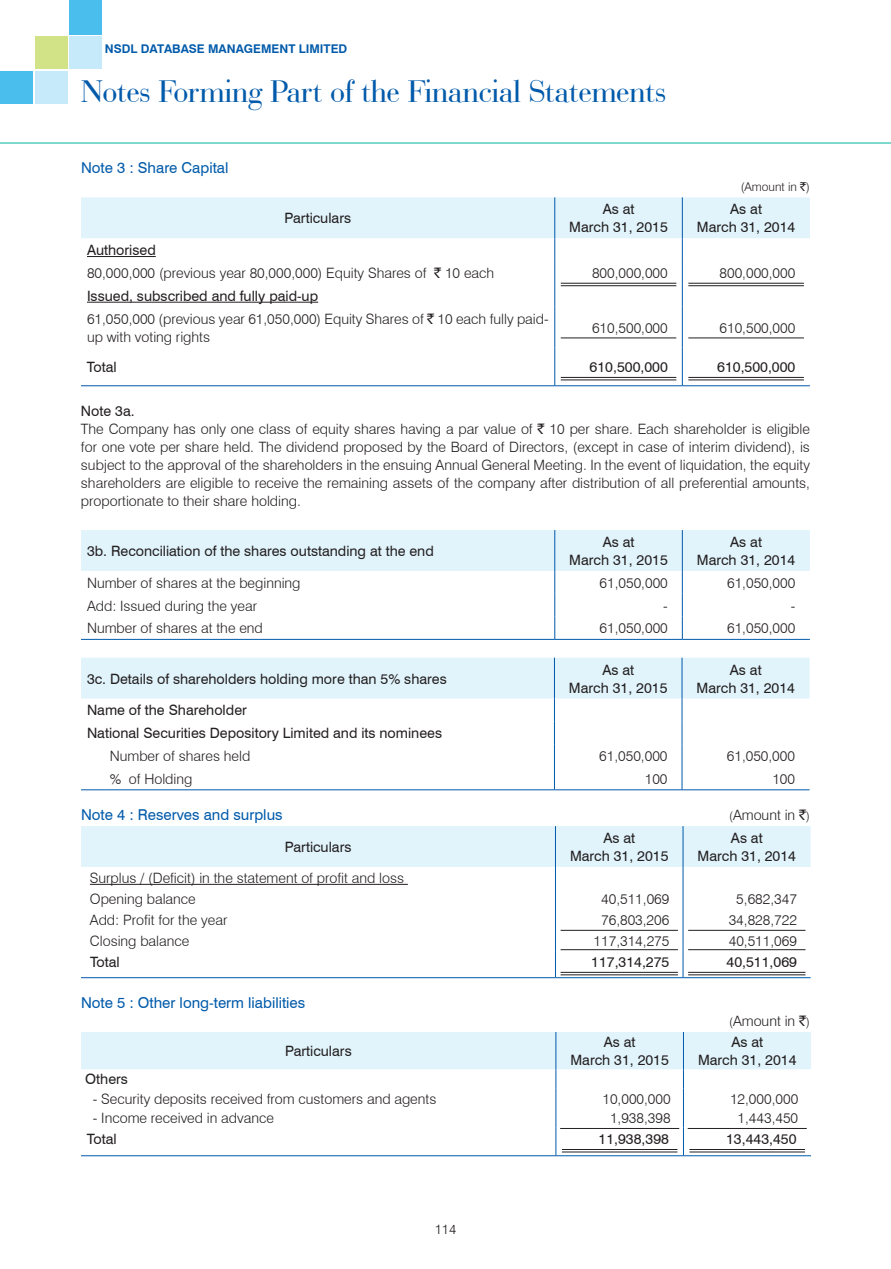
<style>
.page{position:relative;width:891px;height:1269px;background:#fff}
.page>*{position:absolute;margin:0;border:0;box-sizing:border-box;transform-origin:0 0}
.t1{font:33px "Bauer Bodoni BT";color:#015aaa}
.t2{font:15px "Swiss 721 BT";color:#015aaa}
.t3{font:300 14.25px/18px "Swiss 721 BT";color:#231f20}
.t4{font:14.25px/18px "Swiss 721 BT";color:#231f20;text-align:center}
.t5{font:300 13.5px "Swiss 721 BT";color:#231f20}
.t6{font:700 12px "Swiss 721 BT";color:#015aaa}
.t7{font:300 12px "Swiss 721 BT";color:#231f20}
.s1{font-family:"Rupee Foradian";font-weight:400}
.s2{font-weight:400}
.s3{font-size:12px}
</style>
<div class="page">
<hr style="left:0;top:143px;width:891px;height:1px;background:#00b59d">
<div style="left:69px;top:0;width:32px;height:35px;background:#4abfee"></div>
<div style="left:69px;top:37px;width:32px;height:32px;background:#c6eafa"></div>
<div style="left:35px;top:37px;width:32px;height:32px;background:#d2e287"></div>
<div style="left:35px;top:71px;width:32px;height:33px;background:#c6eafa"></div>
<div style="left:0;top:71px;width:33px;height:33px;background:#4abfee"></div>
<svg style="left:81px;top:197px;width:729px;height:110px"></svg>
<hr style="left:554px;top:307px;width:1px;height:41px;background:#015aaa">
<hr style="left:682px;top:307px;width:1px;height:41px;background:#015aaa">
<hr style="left:554px;top:348px;width:1px;height:37px;background:#015aaa">
<hr style="left:682px;top:348px;width:1px;height:37px;background:#015aaa">
<hr style="left:81px;top:385px;width:474px;height:1px;background:#015aaa">
<hr style="left:555px;top:385px;width:127px;height:1px;background:#015aaa">
<hr style="left:682px;top:385px;width:128px;height:1px;background:#015aaa">
<hr style="left:87px;top:256px;width:69px;height:1px;background:#231f20">
<hr style="left:561px;top:283px;width:115px;height:1px;background:#231f20">
<hr style="left:561px;top:285px;width:115px;height:1px;background:#231f20">
<hr style="left:688px;top:283px;width:116px;height:1px;background:#231f20">
<hr style="left:688px;top:285px;width:116px;height:1px;background:#231f20">
<hr style="left:87px;top:302px;width:231px;height:1px;background:#231f20">
<hr style="left:561px;top:338px;width:115px;height:1px;background:#231f20">
<hr style="left:688px;top:338px;width:116px;height:1px;background:#231f20">
<hr style="left:561px;top:377px;width:115px;height:1px;background:#231f20">
<hr style="left:561px;top:380px;width:115px;height:1px;background:#231f20">
<hr style="left:688px;top:377px;width:116px;height:1px;background:#231f20">
<hr style="left:688px;top:380px;width:116px;height:1px;background:#231f20">
<svg style="left:81px;top:530px;width:729px;height:109px"></svg>
<hr style="left:81px;top:639px;width:474px;height:1px;background:#015aaa">
<hr style="left:555px;top:639px;width:127px;height:1px;background:#015aaa">
<hr style="left:682px;top:639px;width:128px;height:1px;background:#015aaa">
<svg style="left:81px;top:658px;width:729px;height:132px"></svg>
<hr style="left:81px;top:790px;width:473px;height:1px;background:#015aaa">
<hr style="left:554px;top:790px;width:128px;height:1px;background:#015aaa">
<hr style="left:682px;top:790px;width:128px;height:1px;background:#015aaa">
<svg style="left:81px;top:826px;width:730px;height:151px"></svg>
<hr style="left:81px;top:977px;width:474px;height:1px;background:#015aaa">
<hr style="left:555px;top:977px;width:128px;height:1px;background:#015aaa">
<hr style="left:683px;top:977px;width:128px;height:1px;background:#015aaa">
<hr style="left:90px;top:884px;width:318px;height:1px;background:#231f20">
<hr style="left:561px;top:930px;width:117px;height:1px;background:#231f20">
<hr style="left:688px;top:930px;width:118px;height:1px;background:#231f20">
<hr style="left:561px;top:949px;width:117px;height:1px;background:#231f20">
<hr style="left:561px;top:972px;width:117px;height:1px;background:#231f20">
<hr style="left:561px;top:975px;width:117px;height:1px;background:#231f20">
<hr style="left:688px;top:949px;width:118px;height:1px;background:#231f20">
<hr style="left:688px;top:972px;width:118px;height:1px;background:#231f20">
<hr style="left:688px;top:975px;width:118px;height:1px;background:#231f20">
<svg style="left:81px;top:1032px;width:730px;height:123px"></svg>
<hr style="left:81px;top:1155px;width:475px;height:1px;background:#015aaa">
<hr style="left:556px;top:1155px;width:127px;height:1px;background:#015aaa">
<hr style="left:683px;top:1155px;width:128px;height:1px;background:#015aaa">
<hr style="left:560px;top:1128px;width:119px;height:1px;background:#231f20">
<hr style="left:688px;top:1128px;width:119px;height:1px;background:#231f20">
<hr style="left:562px;top:1149px;width:115px;height:1px;background:#231f20">
<hr style="left:562px;top:1152px;width:115px;height:1px;background:#231f20">
<hr style="left:689px;top:1149px;width:116px;height:1px;background:#231f20">
<hr style="left:689px;top:1152px;width:116px;height:1px;background:#231f20">
<p class="t6" style="left:105px;top:41px;width:244px">NSDL DATABASE MANAGEMENT LIMITED</p>
<h1 class="t1" style="left:81px;top:71px;width:586px">Notes Forming Part of the Financial Statements</h1>
<p class="t2" style="left:81px;top:158px;width:149px">Note 3 : Share Capital</p>
<p class="t7" style="left:741px;top:180px;width:71px">(Amount in <span class="s1">`</span>)</p>
<p class="t4" style="left:285px;top:209px;width:68px">Particulars</p>
<p class="t4" style="left:569px;top:200px;width:100px">As at<br>March 31, 2015</p>
<p class="t4" style="left:697px;top:200px;width:100px">As at<br>March 31, 2014</p>
<p class="t3" style="left:87px;top:238px;width:409px;line-height:22.8px"><span class="s2">Authorised<br></span>80,000,000 (previous year 80,000,000) Equity Shares of <span class="s1">`</span> 10 each</p>
<p class="t3" style="left:592px;top:264px;width:77px">800,000,000</p>
<p class="t3" style="left:720px;top:264px;width:77px">800,000,000</p>
<p class="t3" style="left:87px;top:284px;width:463px;line-height:22.8px"><span class="s2">Issued, subscribed and fully paid-up<br></span>61,050,000 (previous year 61,050,000) Equity Shares of <span class="s1">`</span> 10 each fully paid-</p>
<p class="t3" style="left:87px;top:327px;width:125px">up with voting rights</p>
<p class="t3" style="left:592px;top:318px;width:77px">610,500,000</p>
<p class="t3" style="left:720px;top:318px;width:77px">610,500,000</p>
<p class="t4" style="left:87px;top:357px;width:31px">Total</p>
<p class="t4" style="left:590px;top:357px;width:80px">610,500,000</p>
<p class="t4" style="left:717px;top:357px;width:80px">610,500,000</p>
<p class="t3" style="left:81px;top:402px;width:730px"><span class="s2">Note 3a.<br></span>The Company has only one class of equity shares having a par value of <span class="s1">`</span> 10 per share. Each shareholder is eligible for one vote per share held. The dividend proposed by the Board of Directors, (except in case of interim dividend), is subject to the approval of the shareholders in the ensuing Annual General Meeting. In the event of liquidation, the equity shareholders are eligible to receive the remaining assets of the company after distribution of all preferential amounts, proportionate to their share holding.</p>
<p class="t4" style="left:87px;top:541px;width:348px">3b. Reconciliation of the shares outstanding at the end</p>
<p class="t4" style="left:569px;top:532px;width:100px">As at<br>March 31, 2015</p>
<p class="t4" style="left:697px;top:532px;width:100px">As at<br>March 31, 2014</p>
<p class="t3" style="left:87px;top:574px;width:215px">Number of shares at the beginning</p>
<p class="t3" style="left:600px;top:574px;width:70px">61,050,000</p>
<p class="t3" style="left:727px;top:574px;width:70px">61,050,000</p>
<p class="t3" style="left:87px;top:596px;width:172px">Add: Issued during the year</p>
<p class="t3" style="left:663px;top:596px;width:6px">-</p>
<p class="t3" style="left:791px;top:596px;width:6px">-</p>
<p class="t3" style="left:87px;top:619px;width:177px">Number of shares at the end</p>
<p class="t3" style="left:600px;top:619px;width:70px">61,050,000</p>
<p class="t3" style="left:727px;top:619px;width:70px">61,050,000</p>
<p class="t4" style="left:87px;top:669px;width:361px">3c. Details of shareholders holding more than 5% shares</p>
<p class="t4" style="left:569px;top:660px;width:100px">As at<br>March 31, 2015</p>
<p class="t4" style="left:697px;top:660px;width:100px">As at<br>March 31, 2014</p>
<p class="t4" style="left:87px;top:698px;width:357px;line-height:22.8px;text-align:left">Name of the Shareholder<br>National Securities Depository Limited and its nominees</p>
<p class="t3" style="left:110px;top:747px;width:142px">Number of shares held</p>
<p class="t3" style="left:599px;top:747px;width:70px">61,050,000</p>
<p class="t3" style="left:727px;top:747px;width:70px">61,050,000</p>
<p class="t3" style="left:110px;top:770px;width:84px">% of Holding</p>
<p class="t3" style="left:645px;top:770px;width:24px">100</p>
<p class="t3" style="left:772px;top:770px;width:24px">100</p>
<p class="t2" style="left:81px;top:804px;width:203px">Note 4 : Reserves and surplus</p>
<p class="t3" style="left:729px;top:806px;width:82px"><span class="s3">(</span>Amount in <span class="s1">`</span><span class="s3">)</span></p>
<p class="t4" style="left:285px;top:837px;width:68px">Particulars</p>
<p class="t4" style="left:570px;top:828px;width:100px">As at<br>March 31, 2015</p>
<p class="t4" style="left:698px;top:828px;width:100px">As at<br>March 31, 2014</p>
<p class="t3" style="left:90px;top:867px;width:316px;line-height:21px">Surplus / (Deficit) in the statement of profit and loss<br>Opening balance</p>
<p class="t3" style="left:601px;top:890px;width:70px">40,511,069</p>
<p class="t3" style="left:736px;top:890px;width:62px">5,682,347</p>
<p class="t3" style="left:90px;top:911px;width:139px">Add: Profit for the year</p>
<p class="t3" style="left:601px;top:911px;width:70px">76,803,206</p>
<p class="t3" style="left:729px;top:911px;width:70px">34,828,722</p>
<p class="t3" style="left:90px;top:932px;width:101px">Closing balance</p>
<p class="t3" style="left:594px;top:932px;width:77px">117,314,275</p>
<p class="t3" style="left:729px;top:932px;width:70px">40,511,069</p>
<p class="t4" style="left:90px;top:952px;width:31px">Total</p>
<p class="t4" style="left:591px;top:952px;width:80px">117,314,275</p>
<p class="t4" style="left:727px;top:952px;width:72px">40,511,069</p>
<p class="t2" style="left:81px;top:992px;width:226px">Note 5 : Other long-term liabilities</p>
<p class="t3" style="left:729px;top:1012px;width:82px"><span class="s3">(</span>Amount in <span class="s1">`</span><span class="s3">)</span></p>
<p class="t4" style="left:285px;top:1041px;width:68px">Particulars</p>
<p class="t4" style="left:570px;top:1032px;width:100px">As at<br>March 31, 2015</p>
<p class="t4" style="left:698px;top:1032px;width:100px">As at<br>March 31, 2014</p>
<p class="t4" style="left:85px;top:1070px;width:44px">Others</p>
<p class="t3" style="left:93px;top:1090px;width:345px">- Security deposits received from customers and agents</p>
<p class="t3" style="left:602px;top:1090px;width:70px">10,000,000</p>
<p class="t3" style="left:730px;top:1090px;width:70px">12,000,000</p>
<p class="t3" style="left:93px;top:1109px;width:183px">- Income received in advance</p>
<p class="t3" style="left:610px;top:1109px;width:62px">1,938,398</p>
<p class="t3" style="left:738px;top:1109px;width:62px">1,443,450</p>
<p class="t4" style="left:87px;top:1130px;width:31px">Total</p>
<p class="t4" style="left:599px;top:1130px;width:72px">11,938,398</p>
<p class="t4" style="left:726px;top:1130px;width:72px">13,443,450</p>
<p class="t5" style="left:435px;top:1221px;width:23px">114</p>
</div>
